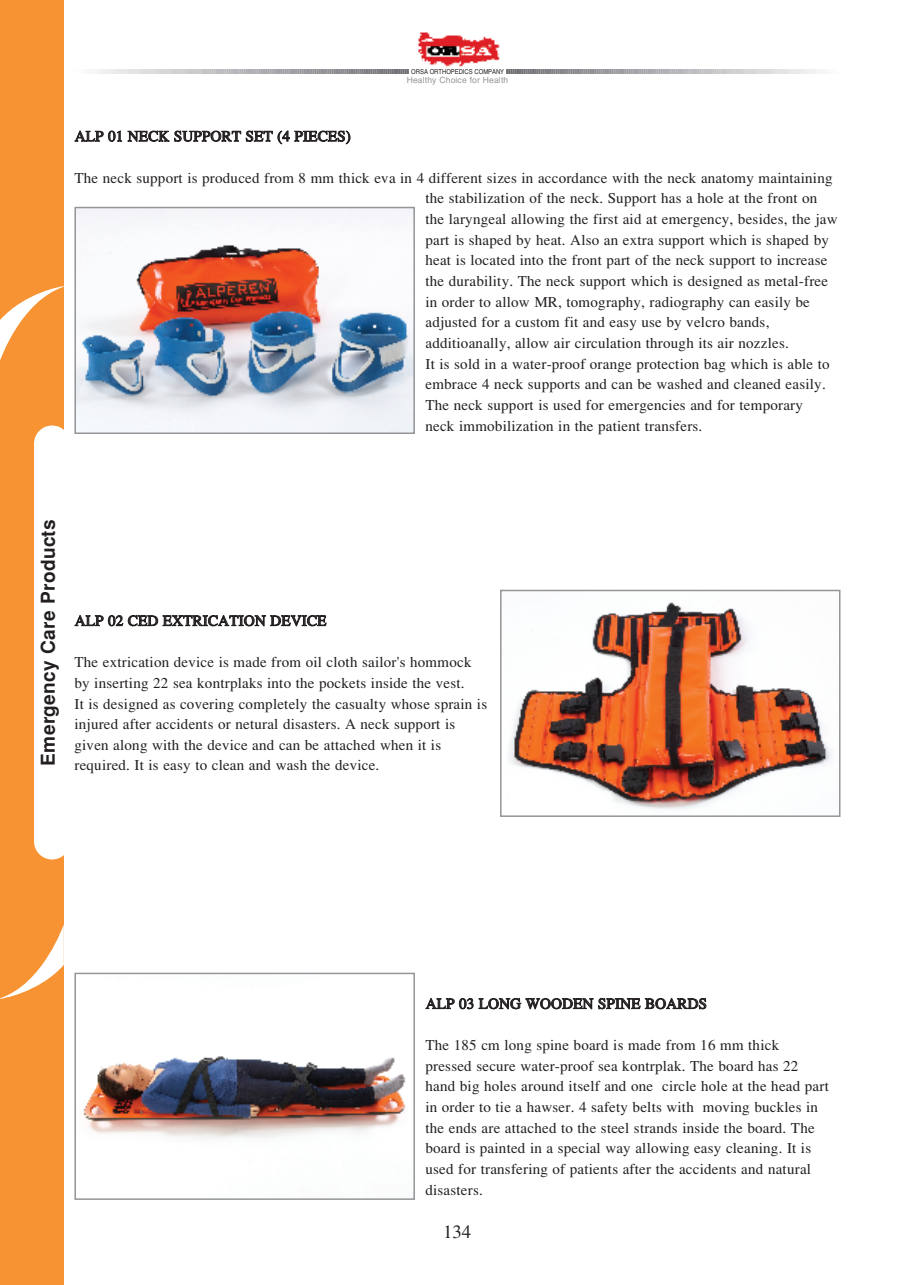
<style>
.page{position:relative;width:915px;height:1285px;background:#fff}
.page>*{position:absolute;margin:0;border:0;box-sizing:border-box;transform-origin:0 0}
.t1{font:700 19.05px "Helvetica";letter-spacing:.015em;color:#231f20}
.t2{font:18.75px "Times";color:#231f20}
.t3{font:15px/20.7px "Times";letter-spacing:.015em;color:#231f20}
.t4{font:8.55px "Helvetica";letter-spacing:.015em;color:#939598}
.t5{font:6.75px "Helvetica";color:#231f20;scale:.86 1}
</style>
<div class="page">
<div style="left:0;top:0;width:64px;height:1284px;background:#f79332"></div>
<img style="left:77px;top:210px;width:335px;height:221px">
<div style="left:74px;top:207px;width:341px;height:227px;border:2px solid #939598"></div>
<img style="left:83px;top:1056px;width:323px;height:83px">
<div style="left:74px;top:972px;width:341px;height:227px;border:2px solid #939598"></div>
<img style="left:509px;top:602px;width:322px;height:207px">
<div style="left:500px;top:589px;width:340px;height:227px;border:2px solid #939598"></div>
<svg style="left:94px;top:69px;width:315px;height:4px"></svg>
<svg style="left:506px;top:69px;width:315px;height:4px"></svg>
<img style="left:417px;top:32px;width:83px;height:35px">
<svg style="left:0;top:286px;width:64px;height:74px"></svg>
<svg style="left:1px;top:924px;width:63px;height:74px"></svg>
<div style="left:34px;top:425px;width:36px;height:434px;background:#fff;border-radius:18px"></div>
<p class="t5" style="left:411px;top:67px;width:109px">ORSA ORTHOPEDICS COMPANY</p>
<p class="t4" style="left:406px;top:75px;width:103px">Healthy Choice for Health</p>
<p class="t3" style="left:75px;top:126px;width:277px">ALP 01 NECK SUPPORT SET (4 PIECES)</p>
<p class="t3" style="left:425px;top:167px;width:413px;text-indent:-351px">The neck support is produced from 8 mm thick eva in 4 different sizes in accordance with the neck anatomy maintaining the stabilization of the neck. Support has a hole at the front on the laryngeal allowing the first aid at emergency, besides, the jaw part is shaped by heat. Also an extra support which is shaped by heat is located into the front part of the neck support to increase the durability. The neck support which is designed as metal-free in order to allow MR, tomography, radiography can easily be adjusted for a custom fit and easy use by velcro bands, additioanally, allow air circulation through its air nozzles.<br>It is sold in a water-proof orange protection bag which is able to embrace 4 neck supports and can be washed and cleaned easily.<br>The neck support is used for emergencies and for temporary<br>neck immobilization in the patient transfers.</p>
<p class="t1" style="left:37px;top:765px;width:248px;rotate:-90deg">Emergency Care Products</p>
<p class="t3" style="left:75px;top:610px;width:253px">ALP 02 CED EXTRICATION DEVICE</p>
<p class="t3" style="left:74px;top:651px;width:414px">The extrication device is made from oil cloth sailor's hommock by inserting 22 sea kontrplaks into the pockets inside the vest.<br>It is designed as covering completely the casualty whose sprain is injured after accidents or netural disasters. A neck support is given along with the device and can be attached when it is required. It is easy to clean and wash the device.</p>
<p class="t3" style="left:425px;top:992px;width:283px">ALP 03 LONG WOODEN SPINE BOARDS</p>
<p class="t3" style="left:425px;top:1034px;width:405px">The 185 cm long spine board is made from 16 mm thick pressed secure water-proof sea kontrplak. The board has 22 hand big holes around itself and one circle hole at the head part in order to tie a hawser. 4 safety belts with moving buckles in the ends are attached to the steel strands inside the board. The board is painted in a special way allowing easy cleaning. It is used for transfering of patients after the accidents and natural disasters.</p>
<p class="t2" style="left:443px;top:1220px;width:30px">134</p>
</div>
